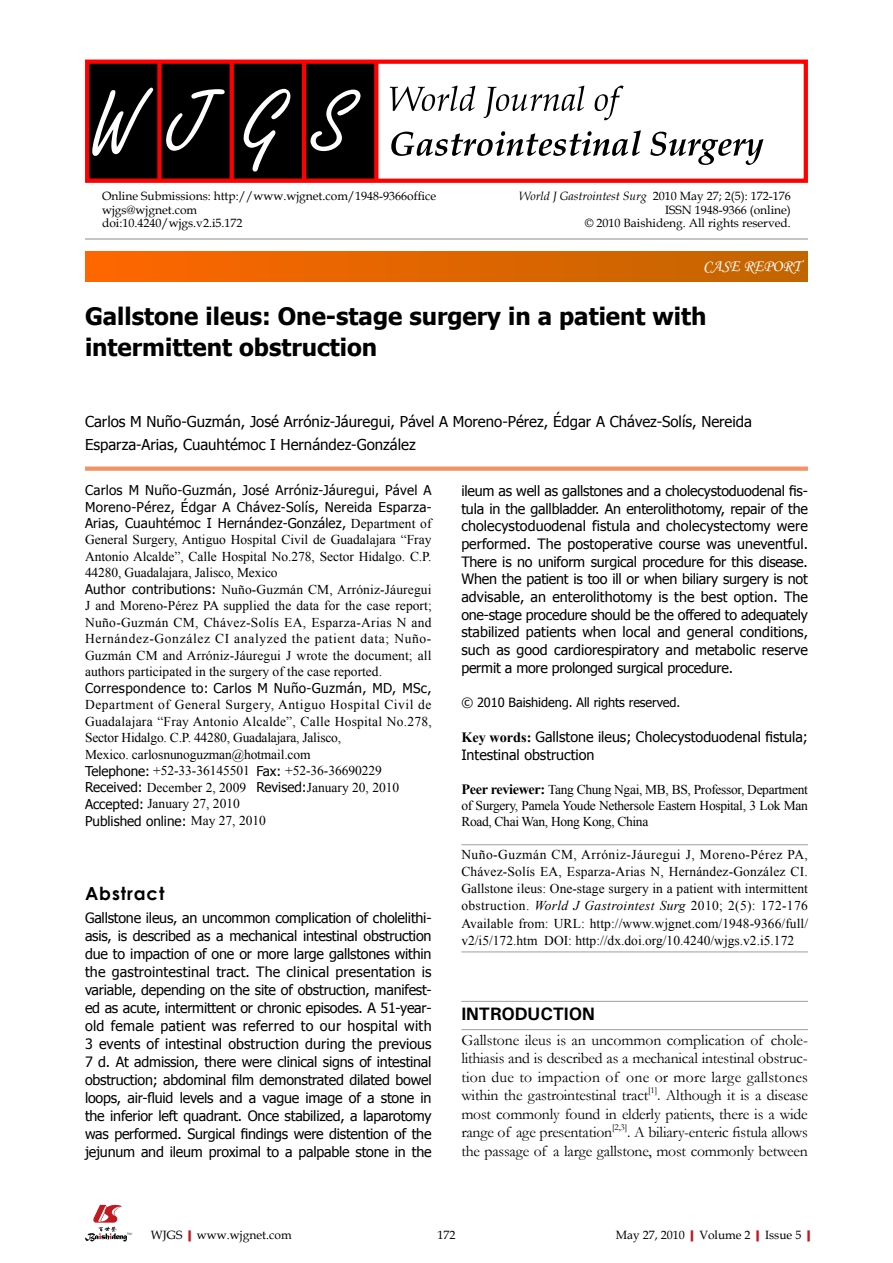
<style>
.page{position:relative;width:893px;height:1263px;background:#fff}
.page>*{position:absolute;margin:0;border:0;box-sizing:border-box;transform-origin:0 0}
.t1{font:700 24px/31.5px "Tahoma";color:#000}
.t2{font:700 18px "Univers";letter-spacing:-.01em;color:#000}
.t3{font:700 18px "Century Gothic";letter-spacing:.05em;color:#000}
.t4{font:16.5px "Monotype Corsiva";color:#fff}
.t5{font:15.75px/18.5px "Garamond";letter-spacing:-.015em;color:#000;text-align:justify}
.t6{font:15px/22.5px "Tahoma";color:#000}
.t7{font:14.25px/18px "Tahoma";letter-spacing:-.015em;color:#000;text-align:justify}
.t8{font:13.5px/16.5px "Times New Roman";color:#000}
.t9{font:13.5px/16.5px "Tahoma";letter-spacing:.02em;color:#000;text-align:justify}
.t10{font:13.5px "Tahoma";color:#000}
.t11{font:12.75px "Tahoma";letter-spacing:-.005em;color:#000}
.t12{font:12px/13.5px "Book Antiqua";color:#000}
.t13{font:9.15px "Garamond";color:#000}
.s1{font-style:italic}
.s2{font-family:"Times New Roman"}
.s3{font-family:"Tahoma"}
.s4{font-family:"Times New Roman";font-weight:700}
.s5{font-weight:700;font-size:14.25px}
.s6{font-weight:700;color:#c01920}
</style>
<div class="page">
<div style="left:85px;top:252px;width:723px;height:29px;background:linear-gradient(to right,#f60,#c16500)"></div>
<hr style="left:85px;top:239px;width:723px;height:1px;background:#898989">
<div style="left:85px;top:466px;width:723px;height:5px;background:#f19465"></div>
<div style="left:87px;top:61px;width:289px;height:121px;background:#000"></div>
<div style="left:157px;top:61px;width:5px;height:121px;background:#f00"></div>
<svg style="left:230px;top:65px;width:4px;height:113px"></svg>
<hr style="left:302px;top:61px;width:4px;height:121px;background:#f00">
<svg style="left:374px;top:65px;width:4px;height:113px"></svg>
<div style="left:85px;top:60px;width:723px;height:123px;border:4px solid #f00"></div>
<svg style="left:311px;top:90px;width:49px;height:61px"></svg>
<svg style="left:244px;top:89px;width:46px;height:83px"></svg>
<svg style="left:166px;top:89px;width:59px;height:62px"></svg>
<svg style="left:92px;top:88px;width:61px;height:68px"></svg>
<svg style="left:390px;top:86px;width:234px;height:34px"></svg>
<svg style="left:391px;top:130px;width:372px;height:35px"></svg>
<svg style="left:85px;top:1205px;width:48px;height:36px"></svg>
<hr style="left:461px;top:844px;width:347px;height:1px;background:#9f9fa0">
<hr style="left:461px;top:952px;width:347px;height:1px;background:#9f9fa0">
<hr style="left:461px;top:1001px;width:347px;height:1px;background:#9f9fa0">
<hr style="left:461px;top:1029px;width:347px;height:1px;background:#9f9fa0">
<p class="t12" style="left:102px;top:189px;width:336px">Online Submissions: http://www.wjgnet.com/1948-9366office wjgs@wjgnet.com<br>doi:10.4240/wjgs.v2.i5.172</p>
<p class="t12" style="left:519px;top:189px;width:273px;text-align:right"><span class="s1">World J Gastrointest Surg</span> 2010 May 27; 2(5): 172-176<br>ISSN 1948-9366 (online)<br>© 2010 Baishideng. All rights reserved.</p>
<p class="t4" style="left:703px;top:256px;width:99px">CASE REPORT</p>
<h1 class="t1" style="left:85px;top:298px;width:623px">Gallstone ileus: One-stage surgery in a patient with intermittent obstruction</h1>
<p class="t6" style="left:85px;top:410px;width:669px">Carlos M Nuño-Guzmán, José Arróniz-Jáuregui, Pável A Moreno-Pérez, Édgar A Chávez-Solís, Nereida<br>Esparza-Arias, Cuauhtémoc I Hernández-González</p>
<p class="t9" style="left:85px;top:481px;width:348px">Carlos M Nuño-Guzmán, José Arróniz-Jáuregui, Pável A Moreno-Pérez, Édgar A Chávez-Solís, Nereida Esparza-Arias, Cuauhtémoc I Hernández-González, <span class="s2">Department of</span></p>
<p class="t8" style="left:85px;top:531px;width:348px">General Surgery, Antiguo Hospital Civil de Guadalajara “Fray Antonio Alcalde”, Calle Hospital No.278, Sector Hidalgo. C.P.<br>44280, Guadalajara, Jalisco, Mexico<br><span class="s3">Author contributions:</span> Nuño-Guzmán CM, Arróniz-Jáuregui J and Moreno-Pérez PA supplied the data for the case report; Nuño-Guzmán CM, Chávez-Solís EA, Esparza-Arias N and Hernández-González CI analyzed the patient data; Nuño-Guzmán CM and Arróniz-Jáuregui J wrote the document; all authors participated in the surgery of the case reported.</p>
<p class="t9" style="left:85px;top:679px;width:348px">Correspondence to: Carlos M Nuño-Guzmán, MD, MSc,</p>
<p class="t8" style="left:85px;top:696px;width:348px">Department of General Surgery, Antiguo Hospital Civil de Guadalajara “Fray Antonio Alcalde”, Calle Hospital No.278, Sector Hidalgo. C.P. 44280, Guadalajara, Jalisco,<br>Mexico. carlosnunoguzman@hotmail.com<br><span class="s3">Telephone:</span> +52-33-36145501 <span class="s3">Fax:</span> +52-36-36690229<br><span class="s3">Received:</span> December 2, 2009 <span class="s3">Revised:</span>January 20, 2010<br><span class="s3">Accepted:</span> January 27, 2010</p>
<p class="t10" style="left:85px;top:812px;width:182px">Published online: <span class="s2">May 27, 2010</span></p>
<p class="t3" style="left:85px;top:879px;width:81px">Abstract</p>
<p class="t7" style="left:85px;top:908px;width:348px">Gallstone ileus, an uncommon complication of cholelithi&shy;asis, is described as a mechanical intestinal obstruction due to impaction of one or more large gallstones within the gastrointestinal tract. The clinical presentation is variable, depending on the site of obstruction, manifest&shy;ed as acute, intermittent or chronic episodes. A 51-year&shy;old female patient was referred to our hospital with 3 events of intestinal obstruction during the previous 7 d. At admission, there were clinical signs of intestinal obstruction; abdominal film demonstrated dilated bowel loops, air-fluid levels and a vague image of a stone in the inferior left quadrant. Once stabilized, a laparotomy was performed. Surgical findings were distention of the jejunum and ileum proximal to a palpable stone in the</p>
<p class="t7" style="left:461px;top:481px;width:348px">ileum as well as gallstones and a cholecystoduodenal fis&shy;tula in the gallbladder. An enterolithotomy, repair of the cholecystoduodenal fistula and cholecystectomy were performed. The postoperative course was uneventful.<br>There is no uniform surgical procedure for this disease.<br>When the patient is too ill or when biliary surgery is not advisable, an enterolithotomy is the best option. The one-stage procedure should be the offered to adequately stabilized patients when local and general conditions, such as good cardiorespiratory and metabolic reserve permit a more prolonged surgical procedure.</p>
<p class="t11" style="left:461px;top:693px;width:221px">© 2010 Baishideng. All rights reserved.</p>
<p class="t7" style="left:461px;top:727px;width:348px"><span class="s4">Key words:</span> Gallstone ileus; Cholecystoduodenal fistula;<br>Intestinal obstruction</p>
<p class="t8" style="left:461px;top:781px;width:348px;line-height:15.8px;text-align:justify"><span class="s5">Peer reviewer:</span> Tang Chung Ngai, MB, BS, Professor, Department of Surgery, Pamela Youde Nethersole Eastern Hospital, 3 Lok Man Road, Chai Wan, Hong Kong, China</p>
<p class="t8" style="left:461px;top:845px;width:348px;line-height:17.2px;text-align:justify">Nuño-Guzmán CM, Arróniz-Jáuregui J, Moreno-Pérez PA, Chávez-Solís EA, Esparza-Arias N, Hernández-González CI.<br>Gallstone ileus: One-stage surgery in a patient with intermittent obstruction. <span class="s1">World J Gastrointest Surg</span> 2010; 2(5): 172-176<br>Available from: URL: http://www.wjgnet.com/1948-9366/full/ v2/i5/172.htm DOI: http://dx.doi.org/10.4240/wjgs.v2.i5.172</p>
<p class="t2" style="left:461px;top:1002px;width:135px">INTRODUCTION</p>
<p class="t5" style="left:461px;top:1030px;width:348px">Gallstone ileus is an uncommon complication of chole&shy;lithiasis and is described as a mechanical intestinal obstruc&shy;tion due to impaction of one or more large gallstones within the gastrointestinal tract</p>
<p class="t13" style="left:648px;top:1083px;width:11px">[1]</p>
<p class="t5" style="left:461px;top:1085px;width:348px;text-indent:196px">. Although it is a disease most commonly found in elderly patients, there is a wide range of age presentation</p>
<p class="t13" style="left:612px;top:1120px;width:17px">[2,3]</p>
<p class="t5" style="left:461px;top:1122px;width:348px;text-align:right">. A biliary-enteric fistula allows<br>the passage of a large gallstone, most commonly between</p>
<p class="t12" style="left:151px;top:1227px;width:142px">WJGS<span class="s6">|</span>www.wjgnet.com</p>
<p class="t12" style="left:437px;top:1227px;width:19px">172</p>
<p class="t12" style="left:616px;top:1227px;width:202px">May 27, 2010<span class="s6">|</span>Volume 2<span class="s6">|</span>Issue 5<span class="s6">|</span></p>
</div>
